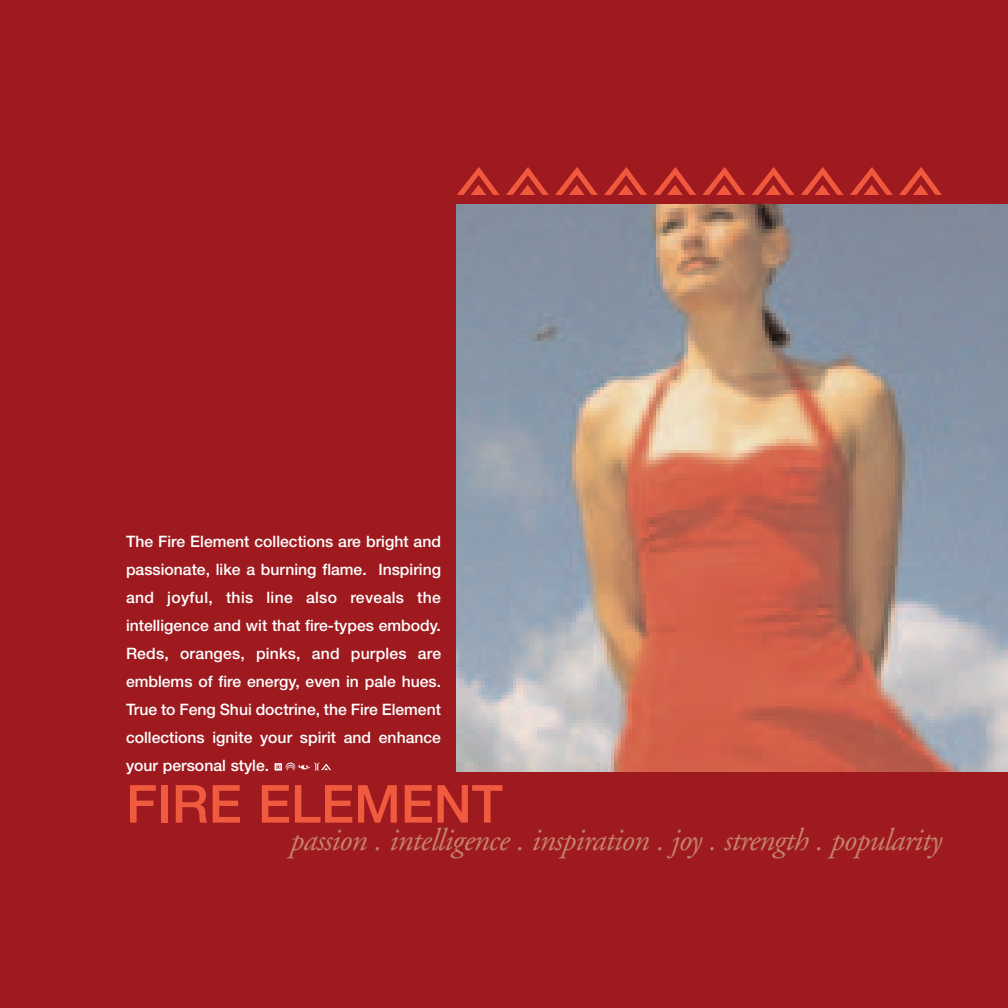
<style>
.page{position:relative;width:1008px;height:1008px;background:#9e1a1f}
.page>*{position:absolute;margin:0;border:0;box-sizing:border-box;transform-origin:0 0}
.t1{font:500 52.5px "Helvetica Neue";color:#f05a3f}
.t2{font:italic 31.5px "Adobe Garamond";letter-spacing:-.025em;color:#c5816d}
.t3{font:500 15.75px/28px "Helvetica Neue";color:#fff;text-align:justify}
</style>
<div class="page">
<img style="left:457px;top:205px;width:551px;height:567px">
<svg style="left:457px;top:167px;width:43px;height:28px"></svg>
<svg style="left:506px;top:167px;width:43px;height:28px"></svg>
<svg style="left:555px;top:167px;width:43px;height:28px"></svg>
<svg style="left:604px;top:167px;width:43px;height:28px"></svg>
<svg style="left:653px;top:167px;width:43px;height:28px"></svg>
<svg style="left:702px;top:167px;width:43px;height:28px"></svg>
<svg style="left:752px;top:167px;width:43px;height:28px"></svg>
<svg style="left:801px;top:167px;width:43px;height:28px"></svg>
<svg style="left:850px;top:167px;width:43px;height:28px"></svg>
<svg style="left:899px;top:167px;width:43px;height:28px"></svg>
<svg style="left:275px;top:762px;width:56px;height:9px"></svg>
<p class="t3" style="left:126px;top:529px;width:317px">The Fire Element collections are bright and passionate, like a burning flame. Inspiring and joyful, this line also reveals the intelligence and wit that fire-types embody.<br>Reds, oranges, pinks, and purples are emblems of fire energy, even in pale hues.<br>True to Feng Shui doctrine, the Fire Element collections ignite your spirit and enhance your personal style.</p>
<h1 class="t1" style="left:126px;top:785px;width:378px">FIRE ELEMENT</h1>
<h2 class="t2" style="left:290px;top:828px;width:653px">passion . intelligence . inspiration . joy . strength . popularity</h2>
</div>
